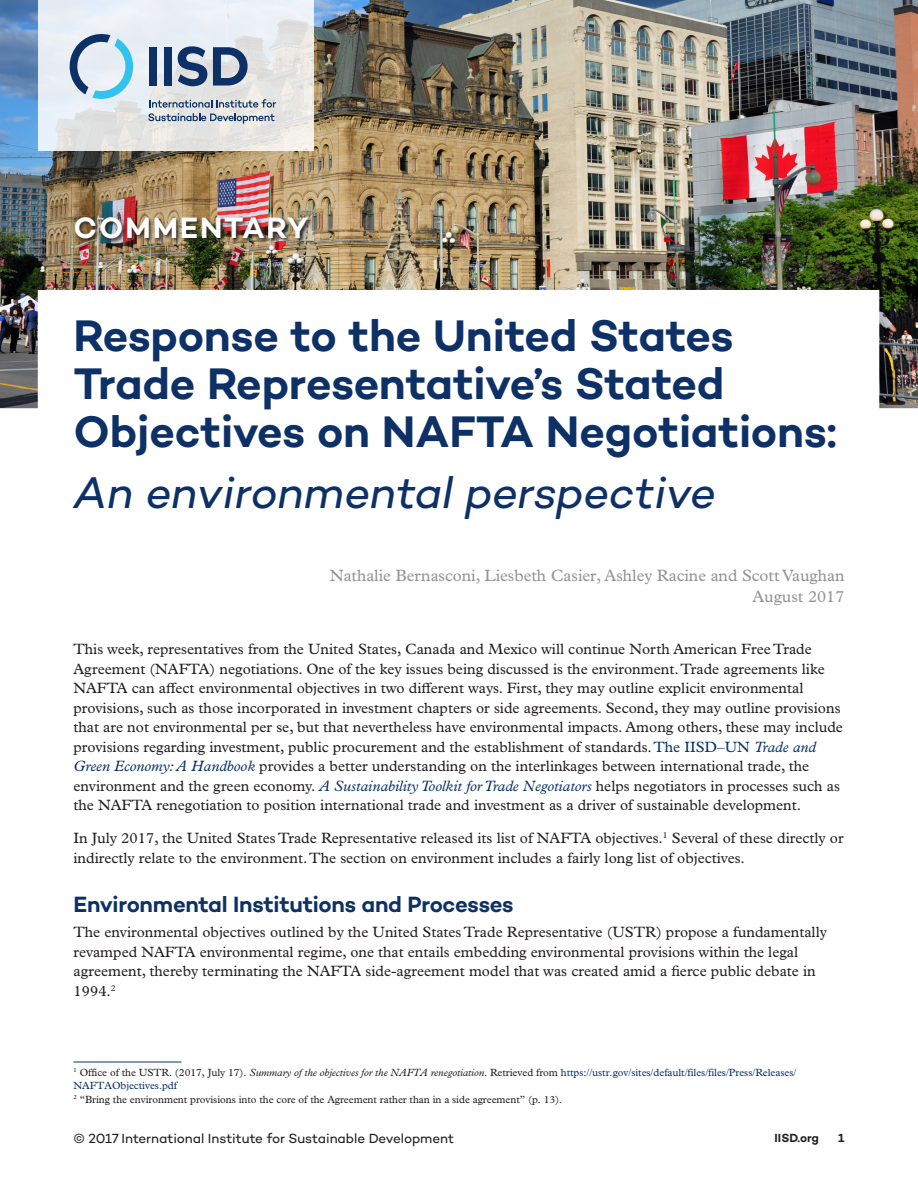
<style>
.page{position:relative;width:918px;height:1188px;background:#fff}
.page>*{position:absolute;margin:0;border:0;box-sizing:border-box;transform-origin:0 0}
.Publication_Title{font:600 45px/48px "Campton";letter-spacing:-.005em;color:#0d3166}
.Publication_Title-2{font:italic 45px "Campton";letter-spacing:-.01em;color:#0d3166}
.Document_Type{font:600 30px "Campton";letter-spacing:.06em;color:#fff}
.Subhead1{font:600 22.5px "Campton";letter-spacing:-.01em;color:#0d3166}
.Body_copy{font:16.5px/21px "Plantin MT Pro";color:#919394;text-align:right}
.Body_copy-2{font:15px/19.5px "Plantin MT Pro";color:#231f20}
.t1{font:13.5px "Campton";letter-spacing:-.005em;color:#231f20}
.Copyright_running_fo{font:600 12px "Campton";letter-spacing:-.005em;color:#231f20}
.Footnotes{font:10.5px/13.5px "Plantin MT Pro";letter-spacing:-.005em;color:#083266}
.Footnotes-2{font:10.5px "Plantin MT Pro";letter-spacing:-.005em;color:#231f20}
.s1{color:#083266}
.s2{font-style:italic;color:#083266}
.s3{color:#231f20}
.s4{font-style:italic;color:#231f20}
</style>
<div class="page">
<img style="left:0;top:0;width:918px;height:408px">
<svg style="left:38px;top:0;width:276px;height:151px;background:#e7e9ec"></svg>
<svg style="left:66px;top:31px;width:71px;height:71px;background:#b6d1e1"></svg>
<svg style="left:148px;top:99px;width:128px;height:25px;background:#b4bcc6"></svg>
<svg style="left:178px;top:46px;width:29px;height:40px"></svg>
<div style="left:149px;top:47px;width:8px;height:39px;background:#0d3166"></div>
<div style="left:164px;top:47px;width:8px;height:39px;background:#0d3166"></div>
<svg style="left:213px;top:47px;width:35px;height:39px"></svg>
<hr style="left:74px;top:1062px;width:108px;height:1px;background:#0d3166">
<div style="left:74px;top:216px;width:240px;height:28px;background:#231f20;opacity:.9"></div>
<p class="Document_Type" style="left:74px;top:208px;width:236px">COMMENTARY</p>
<p class="Publication_Title" style="left:74px;top:311px;width:765px">Response to the United States<br>Trade Representative’s Stated<br>Objectives on NAFTA Negotiations:</p>
<p class="Publication_Title-2" style="left:74px;top:465px;width:644px">An environmental perspective</p>
<p class="Body_copy" style="left:330px;top:565px;width:516px">Nathalie Bernasconi, Liesbeth Casier, Ashley Racine and Scott Vaughan<br>August 2017</p>
<p class="Body_copy-2" style="left:74px;top:640px;width:771px">This week, representatives from the United States, Canada and Mexico will continue North American Free Trade Agreement (NAFTA) negotiations. One of the key issues being discussed is the environment. Trade agreements like NAFTA can affect environmental objectives in two different ways. First, they may outline explicit environmental provisions, such as those incorporated in investment chapters or side agreements. Second, they may outline provisions that are not environmental per se, but that nevertheless have environmental impacts. Among others, these may include provisions regarding investment, public procurement and the establishment of standards. <span class="s1">The IISD–UN</span> <span class="s2">Trade and Green Economy: A Handbook</span> provides a better understanding on the interlinkages between international trade, the environment and the green economy. <span class="s2">A Sustainability Toolkit for Trade Negotiators</span> helps negotiators in processes such as the NAFTA renegotiation to position international trade and investment as a driver of sustainable development.</p>
<p class="Body_copy-2" style="left:74px;top:829px;width:772px">In July 2017, the United States Trade Representative released its list of NAFTA objectives.<sup>1</sup> Several of these directly or indirectly relate to the environment. The section on environment includes a fairly long list of objectives.</p>
<p class="Subhead1" style="left:74px;top:890px;width:442px">Environmental Institutions and Processes</p>
<p class="Body_copy-2" style="left:74px;top:923px;width:755px">The environmental objectives outlined by the United States Trade Representative (USTR) propose a fundamentally revamped NAFTA environmental regime, one that entails embedding environmental provisions within the legal agreement, thereby terminating the NAFTA side-agreement model that was created amid a fierce public debate in 1994.<sup>2</sup></p>
<p class="Footnotes" style="left:74px;top:1065px;width:724px"><sup>1</sup> <span class="s3">Office of the USTR. (2017, July 17).</span> <span class="s4">Summary of the objectives for the NAFTA renegotiation</span><span class="s3">. Retrieved from</span> https://ustr.gov/sites/default/files/files/Press/Releases/<br>NAFTAObjectives.pdf</p>
<p class="Footnotes-2" style="left:74px;top:1093px;width:490px"><sup>2</sup> “Bring the environment provisions into the core of the Agreement rather than in a side agreement” (p. 13).</p>
<p class="t1" style="left:74px;top:1130px;width:382px">© 2017 International Institute for Sustainable Development</p>
<p class="Copyright_running_fo" style="left:775px;top:1130px;width:46px">IISD.org</p>
<p class="Copyright_running_fo" style="left:838px;top:1130px;width:8px">1</p>
</div>
